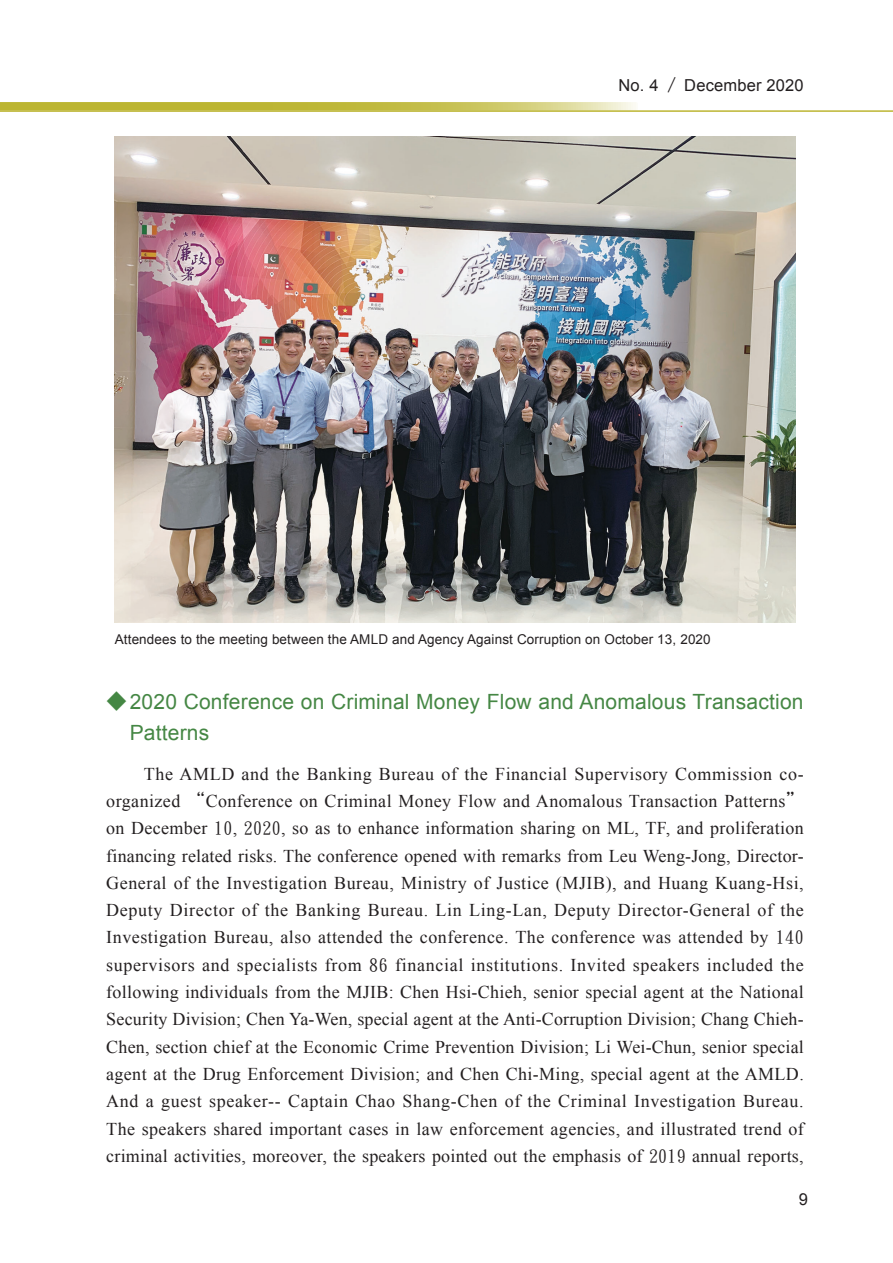
<style>
.page{position:relative;width:893px;height:1263px;background:#fff}
.page>*{position:absolute;margin:0;border:0;box-sizing:border-box;transform-origin:0 0}
.t1{font:21px/30px "Arial";letter-spacing:.01em;color:#458744}
.t2{font:18px/27.3px "Times New Roman";letter-spacing:.01em;color:#231f20;text-align:justify}
.t3{font:16.5px "Arial";letter-spacing:.01em;color:#231f20}
.t4{font:13.5px "Arial";letter-spacing:.01em;color:#231f20}
.s1{font-family:"Lin Gothic";font-weight:500}
.s2{font-family:"Inn Ming";font-weight:500}
.s3{font-family:"DF Kai Shu SB Estd BF"}
</style>
<div class="page">
<hr style="left:0;top:110px;width:893px;height:2px;background:#bcb531">
<svg style="left:0;top:102px;width:638px;height:9px;background:#c6c153"></svg>
<img style="left:115px;top:136px;width:680px;height:487px">
<p class="t3" style="left:618px;top:75px;width:187px">No. 4 <span class="s1">∕</span> December 2020</p>
<p class="t4" style="left:115px;top:630px;width:597px">Attendees to the meeting between the AMLD and Agency Against Corruption on October 13, 2020</p>
<p class="t1" style="left:130px;top:687px;width:675px;text-indent:-23px"><span class="s1">◆</span> 2020 Conference on Criminal Money Flow and Anomalous Transaction<br>Patterns</p>
<p class="t2" style="left:106px;top:760px;width:699px;text-indent:37px">The AMLD and the Banking Bureau of the Financial Supervisory Commission co&shy;organized <span class="s2">“</span>Conference on Criminal Money Flow and Anomalous Transaction Patterns<span class="s2">” </span>on December <span class="s3">10</span>, <span class="s3">2020</span>, so as to enhance information sharing on ML, TF, and proliferation financing related risks. The conference opened with remarks from Leu Weng-Jong, Director-General of the Investigation Bureau, Ministry of Justice (MJIB), and Huang Kuang-Hsi, Deputy Director of the Banking Bureau. Lin Ling-Lan, Deputy Director-General of the Investigation Bureau, also attended the conference. The conference was attended by <span class="s3">140 </span>supervisors and specialists from <span class="s3">86</span> financial institutions. Invited speakers included the following individuals from the MJIB: Chen Hsi-Chieh, senior special agent at the National Security Division; Chen Ya-Wen, special agent at the Anti-Corruption Division; Chang Chieh-Chen, section chief at the Economic Crime Prevention Division; Li Wei-Chun, senior special agent at the Drug Enforcement Division; and Chen Chi-Ming, special agent at the AMLD.<br>And a guest speaker-- Captain Chao Shang-Chen of the Criminal Investigation Bureau.<br>The speakers shared important cases in law enforcement agencies, and illustrated trend of criminal activities, moreover, the speakers pointed out the emphasis of <span class="s3">2019</span> annual reports,</p>
<p class="t3" style="left:799px;top:1188px;width:11px">9</p>
</div>
